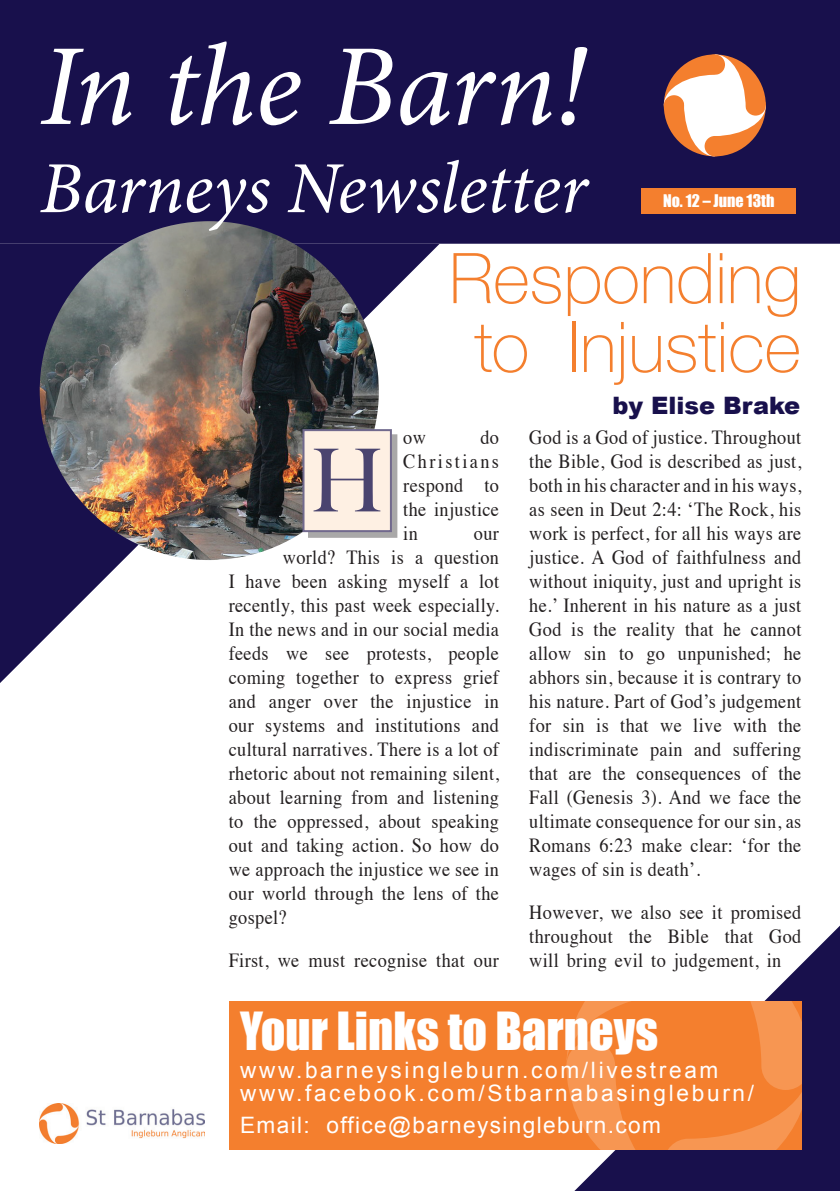
<style>
.page{position:relative;width:840px;height:1191px;background:#fff}
.page>*{position:absolute;margin:0;border:0;box-sizing:border-box;transform-origin:0 0}
.t1{font:italic 115.8px "Minion Pro";letter-spacing:-.01em;color:#fff}
.t2{font:500 87.2px "Big Caslon";color:#4a446f;scale:.95 1}
.t3{font:italic 73.4px "Minion Pro";color:#fff}
.t4{font:100 70px/68.8px "Helvetica Neue";color:#f47f2e;text-align:center}
.t5{font:48.2px "Impact";color:#fff}
.t6{font:900 24px "Arial";color:#18104c}
.t7{font:22.6px/23.6px "Arial";letter-spacing:.12em;color:#fff}
.t8{font:22.6px "Arial";letter-spacing:.06em;color:#fff}
.t9{font:20px/24px "Times";letter-spacing:.02em;color:#231f20;text-align:justify;scale:.91 1}
.t10{font:16px "Impact";color:#fff}
</style>
<div class="page">
<svg style="left:0;top:244px;width:439px;height:439px"></svg>
<div style="left:0;top:0;width:839px;height:244px;background:#18104c"></div>
<svg style="left:663px;top:54px;width:102px;height:102px"></svg>
<div style="left:704px;top:136px;width:20px;height:20px;background:#f47f2e;border-radius:50%"></div>
<div style="left:663px;top:95px;width:20px;height:21px;background:#f47f2e;border-radius:50%"></div>
<div style="left:704px;top:54px;width:20px;height:21px;background:#f47f2e;border-radius:50%"></div>
<div style="left:683px;top:75px;width:62px;height:61px;background:#fff;border-radius:50%"></div>
<svg style="left:574px;top:926px;width:265px;height:265px"></svg>
<div style="left:228px;top:1001px;width:573px;height:148px;background:#f47f2e"></div>
<svg style="left:566px;top:1001px;width:235px;height:148px"></svg>
<div style="left:641px;top:188px;width:154px;height:25px;background:#f47f2e"></div>
<img style="left:40px;top:1103px;width:164px;height:40px">
<img style="left:40px;top:221px;width:338px;height:339px;border-radius:169px">
<div style="left:308px;top:434px;width:89px;height:104px;background:#231f20;opacity:.39"></div>
<div style="left:303px;top:430px;width:87px;height:101px;background:#fef0e3"></div>
<div style="left:302px;top:429px;width:89px;height:103px;border:2px solid #71698d"></div>
<h1 class="t1" style="left:40px;top:8px;width:547px">In the Barn!</h1>
<h3 class="t3" style="left:40px;top:139px;width:549px">Barneys Newsletter</h3>
<p class="t10" style="left:662px;top:188px;width:113px">No. 12 – June 13th</p>
<h3 class="t4" style="left:449px;top:241px;width:353px">Responding to Injustice</h3>
<p class="t9" style="left:403px;top:424px;width:107px;text-indent:77px">do Christians respond to the injustice in</p>
<p class="t9" style="left:403px;top:424px;width:26px">ow</p>
<h2 class="t2" style="left:310px;top:409px;width:80px">H</h2>
<p class="t9" style="left:473px;top:520px;width:29px">our</p>
<p class="t9" style="left:282px;top:544px;width:239px">world? This is a question</p>
<p class="t9" style="left:228px;top:568px;width:298px">I have been asking myself a lot</p>
<p class="t9" style="left:228px;top:592px;width:298px">recently, this past week especially.</p>
<p class="t9" style="left:228px;top:616px;width:298px">In the news and in our social media</p>
<p class="t9" style="left:228px;top:640px;width:298px">feeds we see protests, people</p>
<p class="t9" style="left:228px;top:664px;width:298px">coming together to express grief</p>
<p class="t9" style="left:228px;top:688px;width:298px">and anger over the injustice in</p>
<p class="t9" style="left:228px;top:712px;width:298px">our systems and institutions and</p>
<p class="t9" style="left:228px;top:736px;width:298px">cultural narratives. There is a lot of</p>
<p class="t9" style="left:228px;top:760px;width:298px">rhetoric about not remaining silent,</p>
<p class="t9" style="left:228px;top:784px;width:298px">about learning from and listening</p>
<p class="t9" style="left:228px;top:808px;width:298px">to the oppressed, about speaking</p>
<p class="t9" style="left:228px;top:832px;width:298px">out and taking action. So how do</p>
<p class="t9" style="left:228px;top:856px;width:298px">we approach the injustice we see in</p>
<p class="t9" style="left:228px;top:880px;width:298px">our world through the lens of the</p>
<p class="t9" style="left:228px;top:904px;width:65px">gospel?</p>
<p class="t9" style="left:228px;top:946px;width:298px">First, we must recognise that our</p>
<p class="t6" style="left:612px;top:388px;width:189px">by Elise Brake</p>
<p class="t9" style="left:529px;top:424px;width:300px">God is a God of justice. Throughout the Bible, God is described as just, both in his character and in his ways, as seen in Deut 2:4: ‘The Rock, his work is perfect, for all his ways are justice. A God of faithfulness and without iniquity, just and upright is he.’ Inherent in his nature as a just God is the reality that he cannot allow sin to go unpunished; he abhors sin, because it is contrary to his nature. Part of God’s judgement for sin is that we live with the indiscriminate pain and suffering that are the consequences of the Fall (Genesis 3). And we face the ultimate consequence for our sin, as Romans 6:23 make clear: ‘for the wages of sin is death’.</p>
<p class="t9" style="left:529px;top:898px;width:300px">However, we also see it promised throughout the Bible that God will bring evil to judgement, in</p>
<h3 class="t5" style="left:240px;top:993px;width:419px">Your Links to Barneys</h3>
<p class="t7" style="left:240px;top:1058px;width:515px">www.barneysingleburn.com/livestream www.facebook.com/Stbarnabasingleburn/</p>
<p class="t8" style="left:240px;top:1110px;width:422px">Email: office@barneysingleburn.com</p>
</div>
